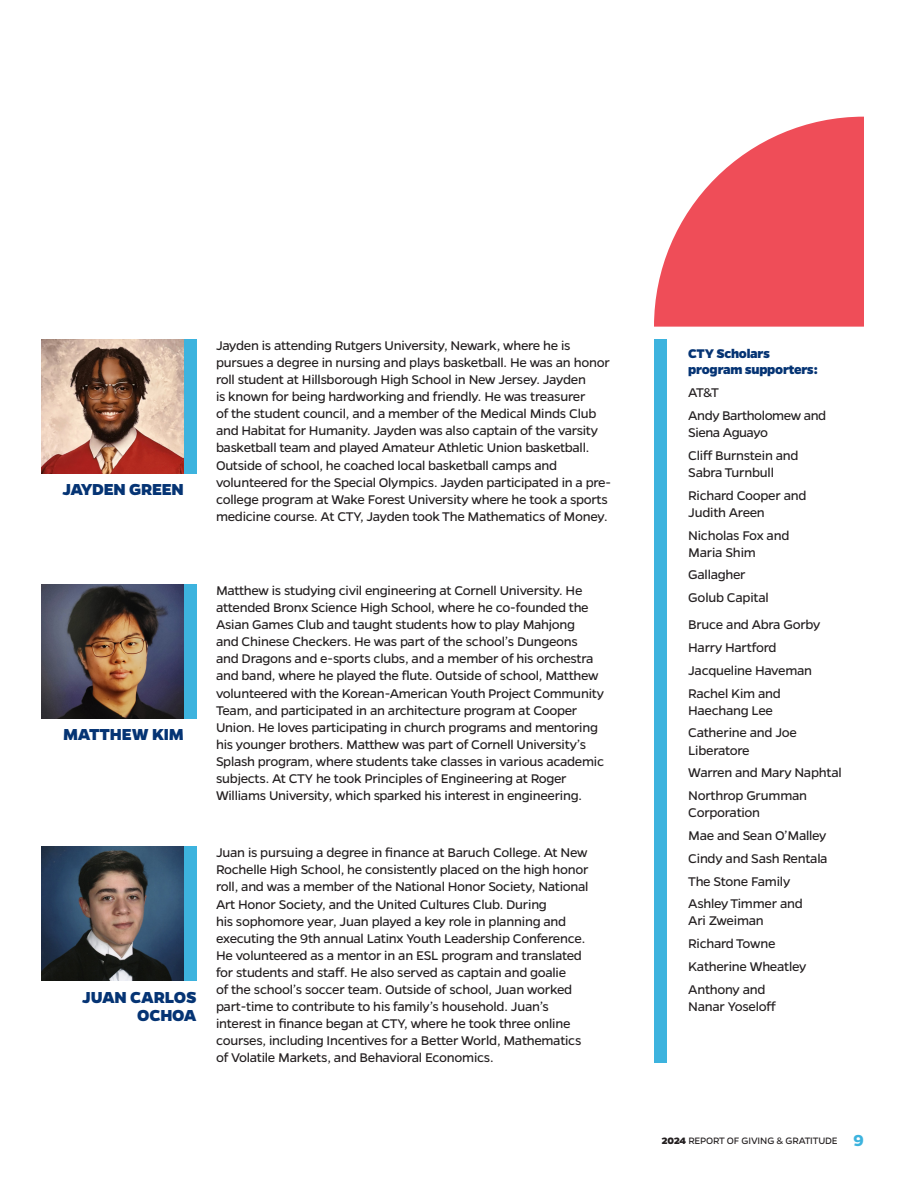
<style>
.page{position:relative;width:918px;height:1188px;background:#fff}
.page>*{position:absolute;margin:0;border:0;box-sizing:border-box;transform-origin:0 0}
.t1{font:800 18px/18px "Gentona";letter-spacing:-.01em;color:#053474;text-align:right}
.t2{font:14.25px/17.1px "Gentona";letter-spacing:-.02em;color:#231f20}
.t3{font:800 14.25px/16.5px "Gentona";letter-spacing:-.02em;color:#053474}
.t4{font:10.5px "Gentona";letter-spacing:-.015em;color:#231f20}
.s1{font-weight:800}
.s2{font-weight:700;font-size:18px;color:#3db3de}
</style>
<div class="page">
<img style="left:41px;top:339px;width:143px;height:135px">
<img style="left:41px;top:584px;width:143px;height:135px">
<img style="left:41px;top:847px;width:143px;height:134px">
<svg style="left:654px;top:117px;width:210px;height:210px;fill:#ef4d58"></svg>
<div style="left:184px;top:339px;width:13px;height:135px;background:#3db3de"></div>
<div style="left:184px;top:584px;width:13px;height:135px;background:#3db3de"></div>
<div style="left:184px;top:847px;width:13px;height:134px;background:#3db3de"></div>
<div style="left:654px;top:339px;width:13px;height:723px;background:#3db3de"></div>
<p class="t1" style="left:62px;top:480px;width:123px">JAYDEN GREEN</p>
<p class="t2" style="left:216px;top:337px;width:397px">Jayden is attending Rutgers University, Newark, where he is pursues a degree in nursing and plays basketball. He was an honor roll student at Hillsborough High School in New Jersey. Jayden<br>is known for being hardworking and friendly. He was treasurer<br>of the student council, and a member of the Medical Minds Club and Habitat for Humanity. Jayden was also captain of the varsity basketball team and played Amateur Athletic Union basketball.<br>Outside of school, he coached local basketball camps and volunteered for the Special Olympics. Jayden participated in a pre&shy;college program at Wake Forest University where he took a sports medicine course. At CTY, Jayden took The Mathematics of Money.</p>
<p class="t1" style="left:63px;top:725px;width:122px">MATTHEW KIM</p>
<p class="t1" style="left:82px;top:988px;width:116px">JUAN CARLOS<br>OCHOA</p>
<p class="t2" style="left:216px;top:582px;width:390px">Matthew is studying civil engineering at Cornell University. He attended Bronx Science High School, where he co-founded the Asian Games Club and taught students how to play Mahjong<br>and Chinese Checkers. He was part of the school’s Dungeons and Dragons and e-sports clubs, and a member of his orchestra and band, where he played the flute. Outside of school, Matthew volunteered with the Korean-American Youth Project Community Team, and participated in an architecture program at Cooper Union. He loves participating in church programs and mentoring his younger brothers. Matthew was part of Cornell University’s Splash program, where students take classes in various academic subjects. At CTY he took Principles of Engineering at Roger Williams University, which sparked his interest in engineering.</p>
<p class="t2" style="left:216px;top:844px;width:374px">Juan is pursuing a degree in finance at Baruch College. At New Rochelle High School, he consistently placed on the high honor roll, and was a member of the National Honor Society, National Art Honor Society, and the United Cultures Club. During<br>his sophomore year, Juan played a key role in planning and executing the 9th annual Latinx Youth Leadership Conference.<br>He volunteered as a mentor in an ESL program and translated for students and staff. He also served as captain and goalie<br>of the school’s soccer team. Outside of school, Juan worked part-time to contribute to his family’s household. Juan’s interest in finance began at CTY, where he took three online courses, including Incentives for a Better World, Mathematics of Volatile Markets, and Behavioral Economics.</p>
<p class="t3" style="left:688px;top:345px;width:131px">CTY Scholars program supporters:</p>
<p class="t2" style="left:688px;top:384px;width:32px">AT&amp;T</p>
<p class="t2" style="left:688px;top:407px;width:139px">Andy Bartholomew and<br>Siena Aguayo</p>
<p class="t2" style="left:688px;top:447px;width:112px">Cliff Burnstein and<br>Sabra Turnbull</p>
<p class="t2" style="left:688px;top:487px;width:120px">Richard Cooper and<br>Judith Areen</p>
<p class="t2" style="left:688px;top:526px;width:103px">Nicholas Fox and<br>Maria Shim</p>
<p class="t2" style="left:688px;top:566px;width:59px">Gallagher</p>
<p class="t2" style="left:688px;top:589px;width:82px">Golub Capital</p>
<p class="t2" style="left:688px;top:616px;width:134px">Bruce and Abra Gorby</p>
<p class="t2" style="left:688px;top:639px;width:90px">Harry Hartford</p>
<p class="t2" style="left:688px;top:662px;width:125px">Jacqueline Haveman</p>
<p class="t2" style="left:688px;top:685px;width:94px">Rachel Kim and<br>Haechang Lee</p>
<p class="t2" style="left:688px;top:724px;width:110px">Catherine and Joe<br>Liberatore</p>
<p class="t2" style="left:688px;top:764px;width:155px">Warren and Mary Naphtal</p>
<p class="t2" style="left:688px;top:787px;width:120px">Northrop Grumman<br>Corporation</p>
<p class="t2" style="left:688px;top:827px;width:140px">Mae and Sean O’Malley</p>
<p class="t2" style="left:688px;top:850px;width:141px">Cindy and Sash Rentala</p>
<p class="t2" style="left:688px;top:872px;width:103px">The Stone Family</p>
<p class="t2" style="left:688px;top:895px;width:116px">Ashley Timmer and<br>Ari Zweiman</p>
<p class="t2" style="left:688px;top:935px;width:89px">Richard Towne</p>
<p class="t2" style="left:688px;top:958px;width:120px">Katherine Wheatley</p>
<p class="t2" style="left:688px;top:981px;width:89px">Anthony and<br>Nanar Yoseloff</p>
<p class="t4" style="left:662px;top:1135px;width:204px"><span class="s1">2024</span> REPORT OF GIVING &amp; GRATITUDE <span class="s2">9</span></p>
</div>
